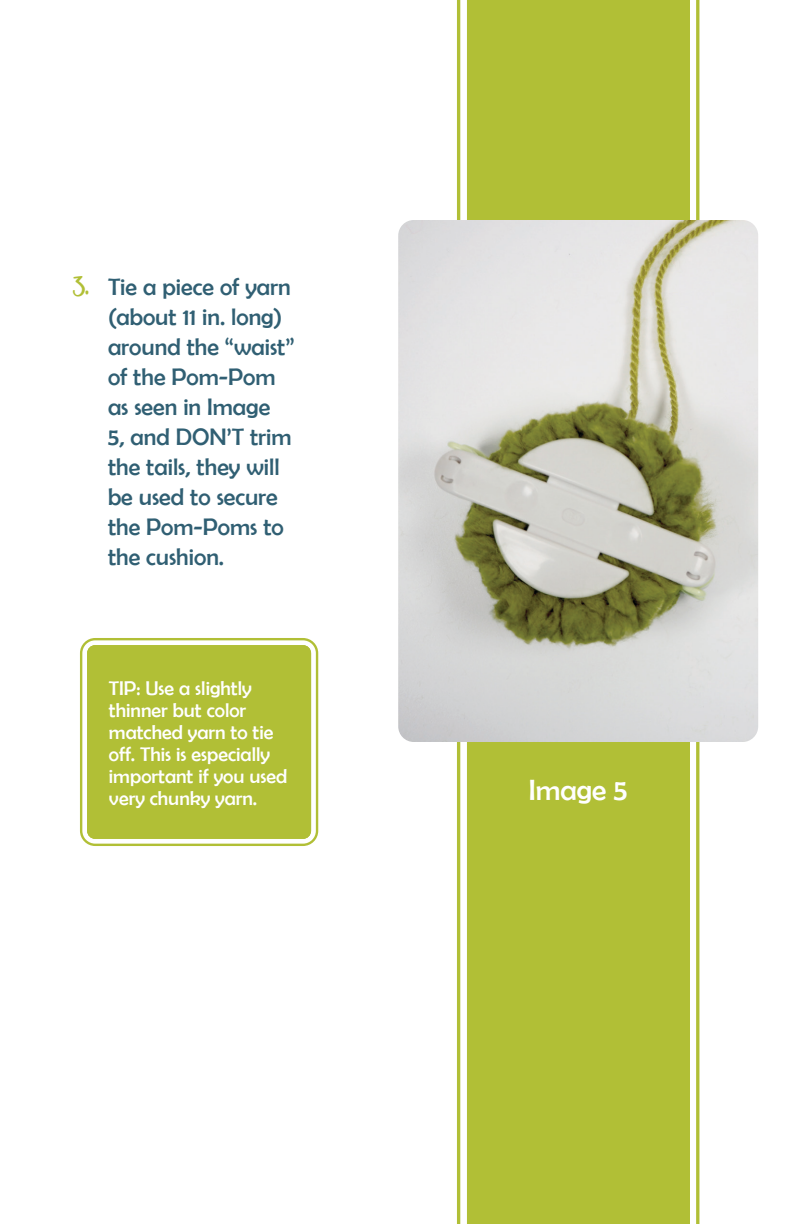
<style>
.page{position:relative;width:792px;height:1224px;background:#fff}
.page>*{position:absolute;margin:0;border:0;box-sizing:border-box;transform-origin:0 0}
.t1{font:29.4px "Berlin Sans FB";color:#fff}
.t2{font:24px/30px "Berlin Sans FB";color:#305f73}
.t3{font:20px/22px "Berlin Sans FB";color:#fff}
.s1{font-family:"Qiyoshi";font-size:32px;color:#b1bf36}
</style>
<div class="page">
<svg style="left:457px;top:0;width:243px;height:1224px"></svg>
<div style="left:467px;top:0;width:222px;height:1224px;background:#b1bf36"></div>
<img style="left:398px;top:220px;width:360px;height:522px">
<div style="left:87px;top:645px;width:224px;height:194px;background:#b1bf36;border-radius:8px"></div>
<div style="left:80px;top:638px;width:238px;height:208px;border:2px solid #b1bf36;border-radius:14px"></div>
<div style="left:87px;top:645px;width:224px;height:194px;border:7px solid #b1bf36;border-radius:4px"></div>
<p class="t2" style="left:108px;top:272px;width:188px;text-indent:-36px"><span class="s1">3.</span> Tie a piece of yarn (about 11 in. long) around the “waist” of the Pom-Pom as seen in Image<br>5, and DON’T trim the tails, they will be used to secure the Pom-Poms to the cushion.</p>
<p class="t3" style="left:109px;top:677px;width:180px">TIP: Use a slightly thinner but color matched yarn to tie off. This is especially important if you used very chunky yarn.</p>
<p class="t1" style="left:529px;top:773px;width:100px">Image 5</p>
</div>
